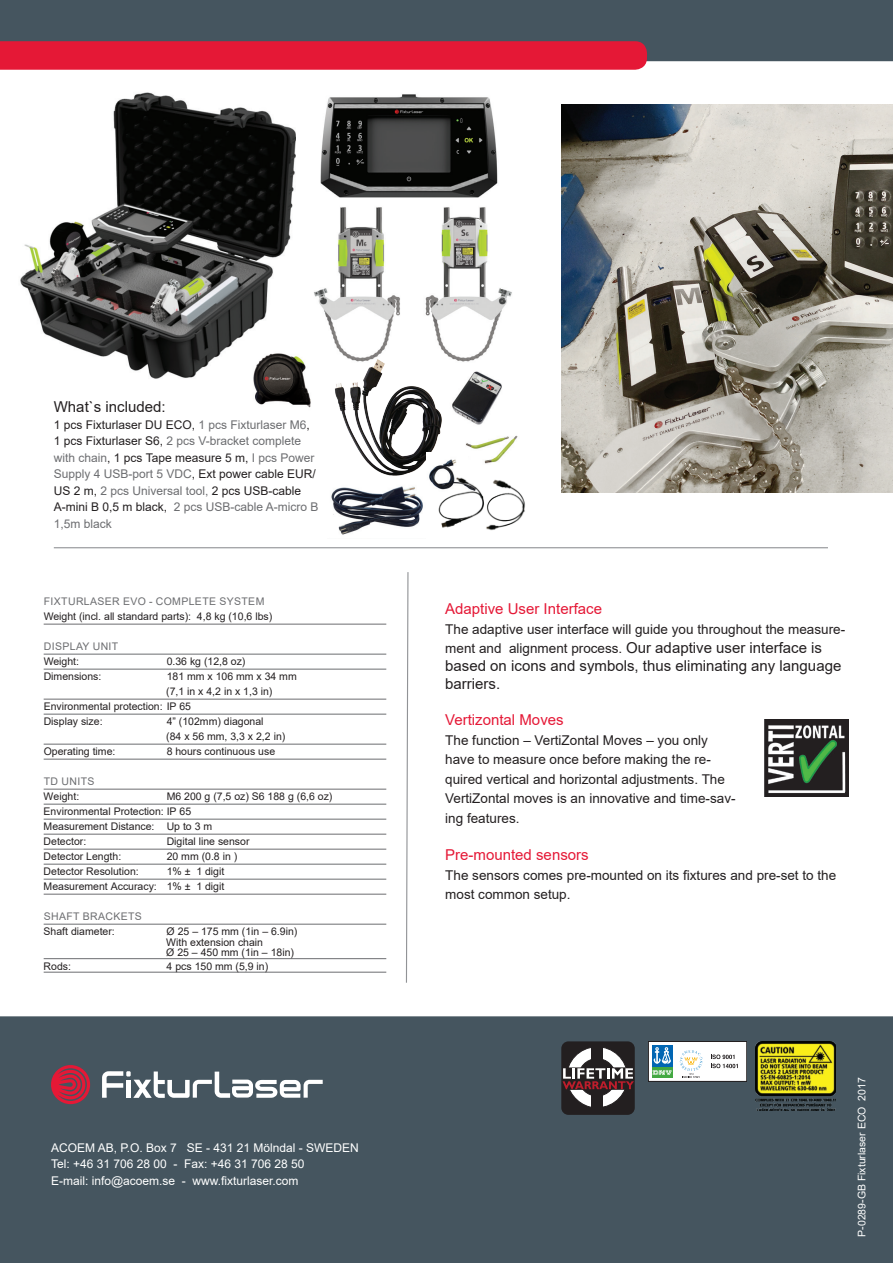
<style>
.page{position:relative;width:893px;height:1263px;background:#fff}
.page>*{position:absolute;margin:0;border:0;box-sizing:border-box;transform-origin:0 0}
.t1{font:15px/18px "Arial";color:#231f20}
.t2{font:15px "Arial";color:#e51836}
.t3{font:13.5px/19.5px "Arial";color:#231f20}
.t4{font:12px/16.5px "Arial";color:#6c6d70}
.t5{font:12px/16.5px "Arial";color:#fff}
.t6{font:10.5px/15px "Arial";color:#231f20}
.t7{font:10.5px "Arial";letter-spacing:.035em;color:#6c6d70}
.t8{font:10.5px "Arial";color:#fff}
.s1{color:#231f20}
.s2{font-size:13.5px}
</style>
<div class="page">
<div style="left:0;top:0;width:893px;height:61px;background:#45555f"></div>
<svg style="left:0;top:41px;width:647px;height:29px;background:#e31b38"></svg>
<div style="left:0;top:1016px;width:893px;height:247px;background:#45555f"></div>
<svg style="left:102px;top:1071px;width:221px;height:27px"></svg>
<svg style="left:51px;top:1065px;width:39px;height:39px;background:#a52f45"></svg>
<hr style="left:44px;top:624px;width:342px;height:1px;background:#6c6d70">
<hr style="left:44px;top:654px;width:342px;height:1px;background:#6c6d70">
<hr style="left:44px;top:669px;width:342px;height:1px;background:#6c6d70">
<hr style="left:44px;top:699px;width:342px;height:1px;background:#6c6d70">
<hr style="left:44px;top:714px;width:342px;height:1px;background:#6c6d70">
<hr style="left:44px;top:744px;width:342px;height:1px;background:#6c6d70">
<hr style="left:44px;top:759px;width:342px;height:1px;background:#6c6d70">
<hr style="left:44px;top:789px;width:342px;height:1px;background:#6c6d70">
<hr style="left:44px;top:804px;width:342px;height:1px;background:#6c6d70">
<hr style="left:44px;top:819px;width:342px;height:1px;background:#6c6d70">
<hr style="left:44px;top:834px;width:342px;height:1px;background:#6c6d70">
<hr style="left:44px;top:849px;width:342px;height:1px;background:#6c6d70">
<hr style="left:44px;top:864px;width:342px;height:1px;background:#6c6d70">
<hr style="left:44px;top:879px;width:342px;height:1px;background:#6c6d70">
<hr style="left:44px;top:894px;width:342px;height:1px;background:#6c6d70">
<hr style="left:44px;top:924px;width:342px;height:1px;background:#6c6d70">
<hr style="left:44px;top:958px;width:342px;height:1px;background:#6c6d70">
<hr style="left:44px;top:972px;width:342px;height:1px;background:#6c6d70">
<img style="left:20px;top:92px;width:276px;height:287px">
<hr style="left:54px;top:547px;width:774px;height:1px;background:#919396">
<svg style="left:405px;top:572px;width:4px;height:411px"></svg>
<img style="left:314px;top:207px;width:198px;height:155px">
<img style="left:765px;top:720px;width:83px;height:76px">
<img style="left:319px;top:355px;width:144px;height:121px">
<img style="left:248px;top:349px;width:70px;height:59px">
<img style="left:320px;top:94px;width:178px;height:104px">
<img style="left:446px;top:364px;width:56px;height:66px">
<img style="left:426px;top:453px;width:37px;height:31px">
<img style="left:331px;top:486px;width:92px;height:49px">
<img style="left:465px;top:435px;width:53px;height:29px">
<img style="left:433px;top:470px;width:92px;height:61px">
<img style="left:561px;top:104px;width:332px;height:388px">
<div style="left:648px;top:1041px;width:99px;height:40px;background:#fff"></div>
<div style="left:648px;top:1041px;width:99px;height:40px;border:1px solid #231f20"></div>
<div style="left:652px;top:1045px;width:20px;height:21px;background:#0166b3"></div>
<svg style="left:653px;top:1047px;width:18px;height:17px"></svg>
<div style="left:652px;top:1067px;width:20px;height:11px;background:#43a842"></div>
<svg style="left:653px;top:1070px;width:19px;height:5px"></svg>
<svg style="left:711px;top:1054px;width:27px;height:14px"></svg>
<svg style="left:680px;top:1050px;width:22px;height:28px"></svg>
<div style="left:561px;top:1041px;width:74px;height:74px;background:#231f20;border-radius:7px"></div>
<svg style="left:563px;top:1047px;width:71px;height:60px"></svg>
<img style="left:755px;top:1041px;width:81px;height:70px">
<h1 class="t1" style="left:54px;top:398px;width:113px">What`s included:</h1>
<p class="t4" style="left:54px;top:416px;width:266px"><span class="s1">1 pcs Fixturlaser DU ECO,</span> 1 pcs Fixturlaser M6<span class="s1">, 1 pcs Fixturlaser S6,</span> 2 pcs V-bracket complete with chain<span class="s1">, 1 pcs Tape measure 5 m,</span> I pcs Power Supply 4 USB-port 5 VDC<span class="s1">, Ext power cable EUR/ US 2 m,</span> 2 pcs Universal tool, <span class="s1">2 pcs USB-cable A-mini B 0,5 m black,</span> 2 pcs USB-cable A-micro B 1,5m black</p>
<p class="t7" style="left:44px;top:594px;width:222px">FIXTURLASER EVO - COMPLETE SYSTEM</p>
<p class="t6" style="left:44px;top:609px;width:230px">Weight (incl. all standard parts): 4,8 kg (10,6 lbs)</p>
<p class="t7" style="left:44px;top:639px;width:76px">DISPLAY UNIT</p>
<p class="t6" style="left:44px;top:654px;width:37px">Weight:</p>
<p class="t6" style="left:167px;top:654px;width:80px">0.36 kg (12,8 oz)</p>
<p class="t6" style="left:44px;top:669px;width:59px">Dimensions:</p>
<p class="t6" style="left:167px;top:669px;width:132px">181 mm x 106 mm x 34 mm</p>
<p class="t6" style="left:166px;top:684px;width:108px">(7,1 in x 4,2 in x 1,3 in)</p>
<p class="t6" style="left:44px;top:699px;width:149px">Environmental protection: IP 65</p>
<p class="t6" style="left:44px;top:714px;width:60px">Display size:</p>
<p class="t6" style="left:166px;top:714px;width:121px">4” (102mm) diagonal<br>(84 x 56 mm, 3,3 x 2,2 in)</p>
<p class="t6" style="left:44px;top:744px;width:73px">Operating time:</p>
<p class="t6" style="left:167px;top:744px;width:110px">8 hours continuous use</p>
<p class="t7" style="left:44px;top:774px;width:52px">TD UNITS</p>
<p class="t6" style="left:44px;top:789px;width:37px">Weight:</p>
<p class="t6" style="left:44px;top:789px;width:290px;text-indent:123px">M6 200 g (7,5 oz) S6 188 g (6,6 oz)<br>Environmental Protection: IP 65<br>Measurement Distance: Up to 3 m<br>Detector:</p>
<p class="t6" style="left:167px;top:834px;width:84px">Digital line sensor</p>
<p class="t6" style="left:44px;top:849px;width:79px">Detector Length:</p>
<p class="t6" style="left:167px;top:849px;width:72px">20 mm (0.8 in )</p>
<p class="t6" style="left:44px;top:864px;width:97px">Detector Resolution:</p>
<p class="t6" style="left:44px;top:864px;width:182px;text-align:right">1% ± 1 digit<br>Measurement Accuracy: 1% ± 1 digit</p>
<p class="t7" style="left:44px;top:909px;width:100px">SHAFT BRACKETS</p>
<p class="t6" style="left:44px;top:924px;width:73px">Shaft diameter:</p>
<p class="t6" style="left:166px;top:926px;width:133px;line-height:10.5px">Ø 25 – 175 mm (1in – 6.9in)<br>With extension chain<br>Ø 25 – 450 mm (1in – 18in)</p>
<p class="t6" style="left:44px;top:958px;width:29px">Rods:</p>
<p class="t6" style="left:167px;top:958px;width:103px">4 pcs 150 mm (5,9 in)</p>
<p class="t5" style="left:51px;top:1139px;width:309px">ACOEM AB, P.O. Box 7 SE - 431 21 Mölndal - SWEDEN<br>Tel: +46 31 706 28 00 - Fax: +46 31 706 28 50<br>E-mail: info@acoem.se - www.fixturlaser.com</p>
<h1 class="t2" style="left:445px;top:599px;width:158px">Adaptive User Interface</h1>
<p class="t3" style="left:445px;top:619px;width:401px">The adaptive user interface will guide you throughout the measure-</p>
<h1 class="t1" style="left:445px;top:639px;width:398px"><span class="s2">ment and alignment process.</span> Our adaptive user interface is based on icons and symbols, thus eliminating any language barriers.</h1>
<h1 class="t2" style="left:445px;top:710px;width:120px">Vertizontal Moves</h1>
<p class="t3" style="left:445px;top:730px;width:292px">The function – VertiZontal Moves – you only have to measure once before making the re&shy;quired vertical and horizontal adjustments. The VertiZontal moves is an innovative and time-sav&shy;ing features.</p>
<h1 class="t2" style="left:445px;top:845px;width:145px">Pre-mounted sensors</h1>
<p class="t3" style="left:445px;top:865px;width:392px">The sensors comes pre-mounted on its fixtures and pre-set to the most common setup.</p>
<p class="t8" style="left:854px;top:1237px;width:161px;rotate:-90deg">P-0289-GB Fixturlaser ECO 2017</p>
</div>
